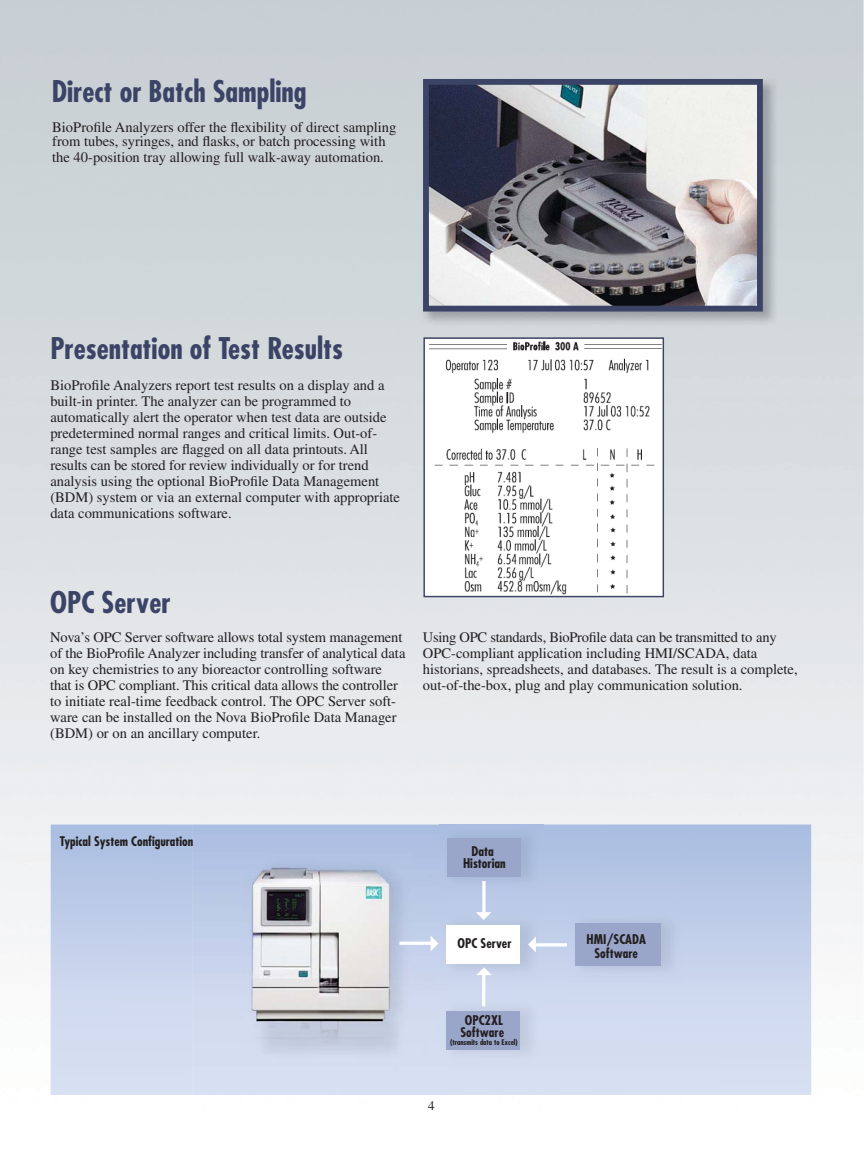
<style>
.page{position:relative;width:864px;height:1151px;background:#fff}
.page>*{position:absolute;margin:0;border:0;box-sizing:border-box;transform-origin:0 0}
.t1{font:700 condensed 29.1px "Futura";color:#3b4366}
.t2{font:14.55px/16px "Times";color:#231f20}
.t3{font:700 condensed 13.05px/12px "Futura";color:#231f20;text-align:center}
.t4{font:13.05px "Times";color:#231f20}
.t5{font:700 condensed 12.9px "Futura";color:#231f20}
.t6{font:700 condensed 7.65px "Futura";color:#231f20}
</style>
<div class="page">
<img style="left:421px;top:77px;width:356px;height:249px">
<img style="left:430px;top:86px;width:326px;height:218px">
<div style="left:423px;top:79px;width:340px;height:232px;border:6px solid #3b4366"></div>
<svg style="left:51px;top:824px;width:760px;height:270px;background:#c5d1ea"></svg>
<img style="left:192px;top:824px;width:255px;height:270px">
<img style="left:244px;top:853px;width:169px;height:210px">
<img style="left:440px;top:824px;width:103px;height:68px">
<div style="left:447px;top:837px;width:74px;height:39px;background:#9aa5ca"></div>
<img style="left:440px;top:911px;width:103px;height:68px">
<div style="left:446px;top:924px;width:74px;height:39px;background:#fff"></div>
<img style="left:440px;top:996px;width:103px;height:68px">
<div style="left:446px;top:1010px;width:74px;height:39px;background:#9aa5ca"></div>
<img style="left:569px;top:909px;width:115px;height:71px">
<div style="left:576px;top:923px;width:85px;height:42px;background:#9aa5ca"></div>
<svg style="left:476px;top:967px;width:16px;height:7px"></svg>
<hr style="left:482px;top:974px;width:3px;height:32px;background:#fff">
<svg style="left:528px;top:936px;width:8px;height:16px"></svg>
<hr style="left:535px;top:943px;width:32px;height:3px;background:#fff">
<svg style="left:476px;top:912px;width:15px;height:7px"></svg>
<svg style="left:482px;top:880px;width:4px;height:32px"></svg>
<svg style="left:431px;top:935px;width:7px;height:16px"></svg>
<hr style="left:400px;top:941px;width:31px;height:3px;background:#fff">
<img style="left:429px;top:341px;width:233px;height:254px">
<div style="left:423px;top:337px;width:241px;height:260px;border:1px solid #3b4366"></div>
<h1 class="t1" style="left:52px;top:79px;width:256px">Direct or Batch Sampling</h1>
<p class="t2" style="left:52px;top:121px;width:346px;line-height:14.5px">BioProfile Analyzers offer the flexibility of direct sampling from tubes, syringes, and flasks, or batch processing with</p>
<p class="t2" style="left:52px;top:150px;width:333px">the 40-position tray allowing full walk-away automation.</p>
<h1 class="t1" style="left:50px;top:336px;width:294px">Presentation of Test Results</h1>
<p class="t2" style="left:50px;top:378px;width:351px">BioProfile Analyzers report test results on a display and a built-in printer. The analyzer can be programmed to automatically alert the operator when test data are outside predetermined normal ranges and critical limits. Out-of&shy;range test samples are flagged on all data printouts. All results can be stored for review individually or for trend analysis using the optional BioProfile Data Management (BDM) system or via an external computer with appropriate data communications software.</p>
<h1 class="t1" style="left:50px;top:589px;width:122px">OPC Server</h1>
<p class="t2" style="left:50px;top:630px;width:357px">Nova’s OPC Server software allows total system management of the BioProfile Analyzer including transfer of analytical data on key chemistries to any bioreactor controlling software that is OPC compliant. This critical data allows the controller to initiate real-time feedback control. The OPC Server soft&shy;ware can be installed on the Nova BioProfile Data Manager (BDM) or on an ancillary computer.</p>
<p class="t2" style="left:423px;top:630px;width:376px">Using OPC standards, BioProfile data can be transmitted to any OPC-compliant application including HMI/SCADA, data historians, spreadsheets, and databases. The result is a complete, out-of-the-box, plug and play communication solution.</p>
<p class="t5" style="left:60px;top:835px;width:135px">Typical System Configuration</p>
<p class="t3" style="left:463px;top:846px;width:44px">Data<br>Historian</p>
<p class="t3" style="left:458px;top:938px;width:55px">OPC Server</p>
<p class="t3" style="left:461px;top:1015px;width:45px">OPC2XL<br>Software</p>
<p class="t6" style="left:450px;top:1038px;width:69px">(transmits data to Excel)</p>
<p class="t4" style="left:428px;top:1100px;width:8px">4</p>
<p class="t3" style="left:587px;top:932px;width:61px;line-height:14.1px">HMI/SCADA<br>Software</p>
</div>
